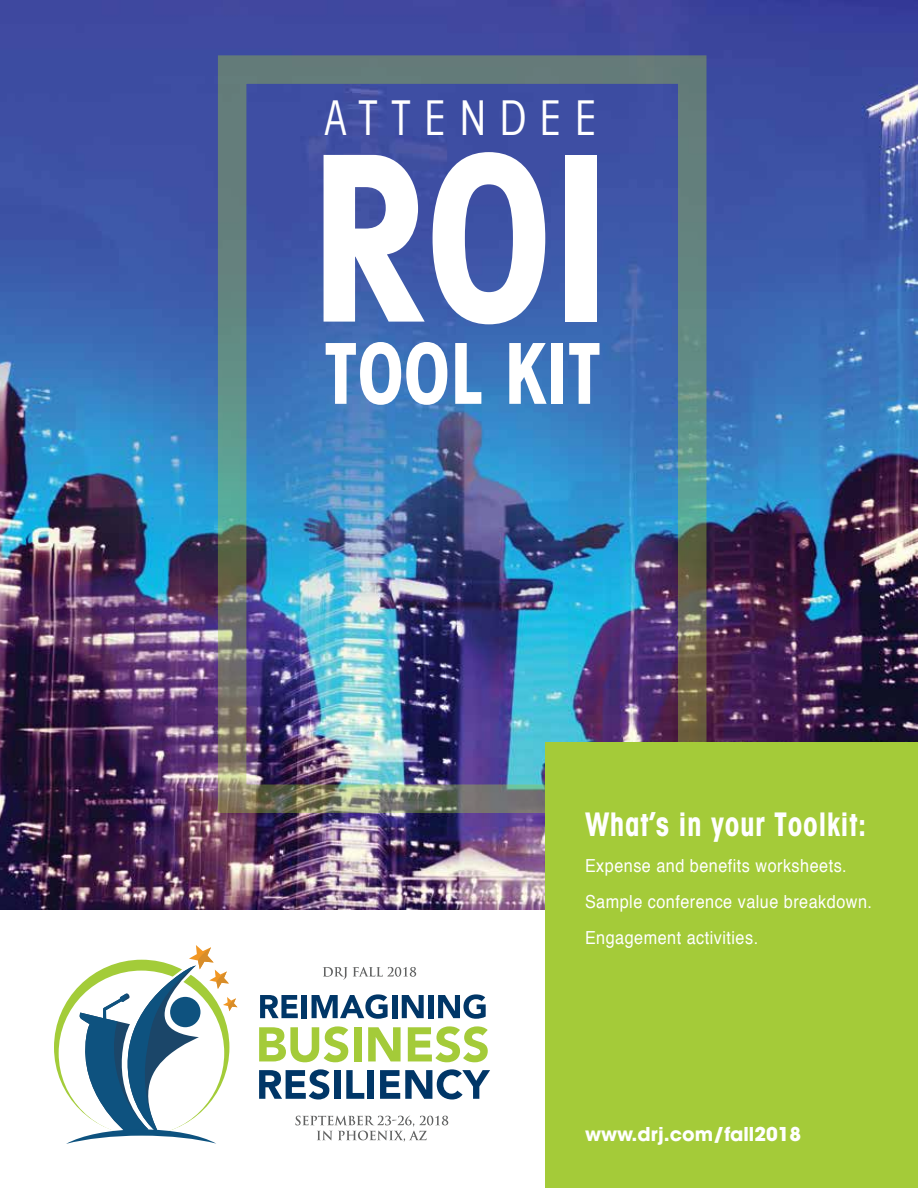
<style>
.page{position:relative;width:918px;height:1188px;background:#fff}
.page>*{position:absolute;margin:0;border:0;box-sizing:border-box;transform-origin:0 0}
.t1{font:700 condensed 230.25px "Avant Garde";color:#fff;scale:.9 1}
.t2{font:700 condensed 84px "Avant Garde";color:#fff;scale:.9 1}
.t3{font:condensed 47.85px "Avant Garde";letter-spacing:.32em;color:#fff;scale:.9 1}
.t4{font:700 condensed 32.55px "Avant Garde";letter-spacing:.02em;color:#fff;scale:.9 1}
.t5{font:700 18.9px "Avant Garde";color:#fff}
.t6{font:18px/36px "Helvetica";letter-spacing:.03em;color:#fff;scale:.9 1}
</style>
<div class="page">
<img style="left:0;top:0;width:918px;height:909px">
<svg style="left:66px;top:945px;width:171px;height:199px"></svg>
<svg style="left:295px;top:1116px;width:153px;height:26px"></svg>
<svg style="left:260px;top:995px;width:38px;height:23px"></svg>
<div style="left:302px;top:995px;width:5px;height:23px;background:#003667"></div>
<svg style="left:312px;top:994px;width:76px;height:25px"></svg>
<div style="left:392px;top:995px;width:5px;height:23px;background:#003667"></div>
<svg style="left:402px;top:995px;width:22px;height:23px"></svg>
<div style="left:428px;top:995px;width:5px;height:23px;background:#003667"></div>
<svg style="left:438px;top:994px;width:48px;height:25px"></svg>
<svg style="left:259px;top:1069px;width:70px;height:31px"></svg>
<div style="left:334px;top:1070px;width:6px;height:29px;background:#003667"></div>
<svg style="left:346px;top:1070px;width:18px;height:29px"></svg>
<div style="left:368px;top:1070px;width:6px;height:29px;background:#003667"></div>
<svg style="left:380px;top:1069px;width:110px;height:31px"></svg>
<svg style="left:259px;top:1026px;width:89px;height:36px"></svg>
<div style="left:354px;top:1027px;width:7px;height:34px;background:#a4cb39"></div>
<svg style="left:368px;top:1027px;width:33px;height:34px"></svg>
<svg style="left:408px;top:1026px;width:80px;height:36px"></svg>
<svg style="left:323px;top:967px;width:93px;height:13px"></svg>
<div style="left:545px;top:742px;width:373px;height:446px;background:#a4cb39"></div>
<h3 class="t3" style="left:325px;top:88px;width:304px">ATTENDEE</h3>
<h1 class="t1" style="left:310px;top:91px;width:334px">ROI</h1>
<h2 class="t2" style="left:324px;top:320px;width:309px">TOOL KIT</h2>
<h3 class="t4" style="left:585px;top:804px;width:314px">What’s in your Toolkit:</h3>
<p class="t6" style="left:585px;top:849px;width:320px">Expense and benefits worksheets.<br>Sample conference value breakdown.<br>Engagement activities.</p>
<p class="t5" style="left:585px;top:1122px;width:218px">www.drj.com/fall2018</p>
</div>
